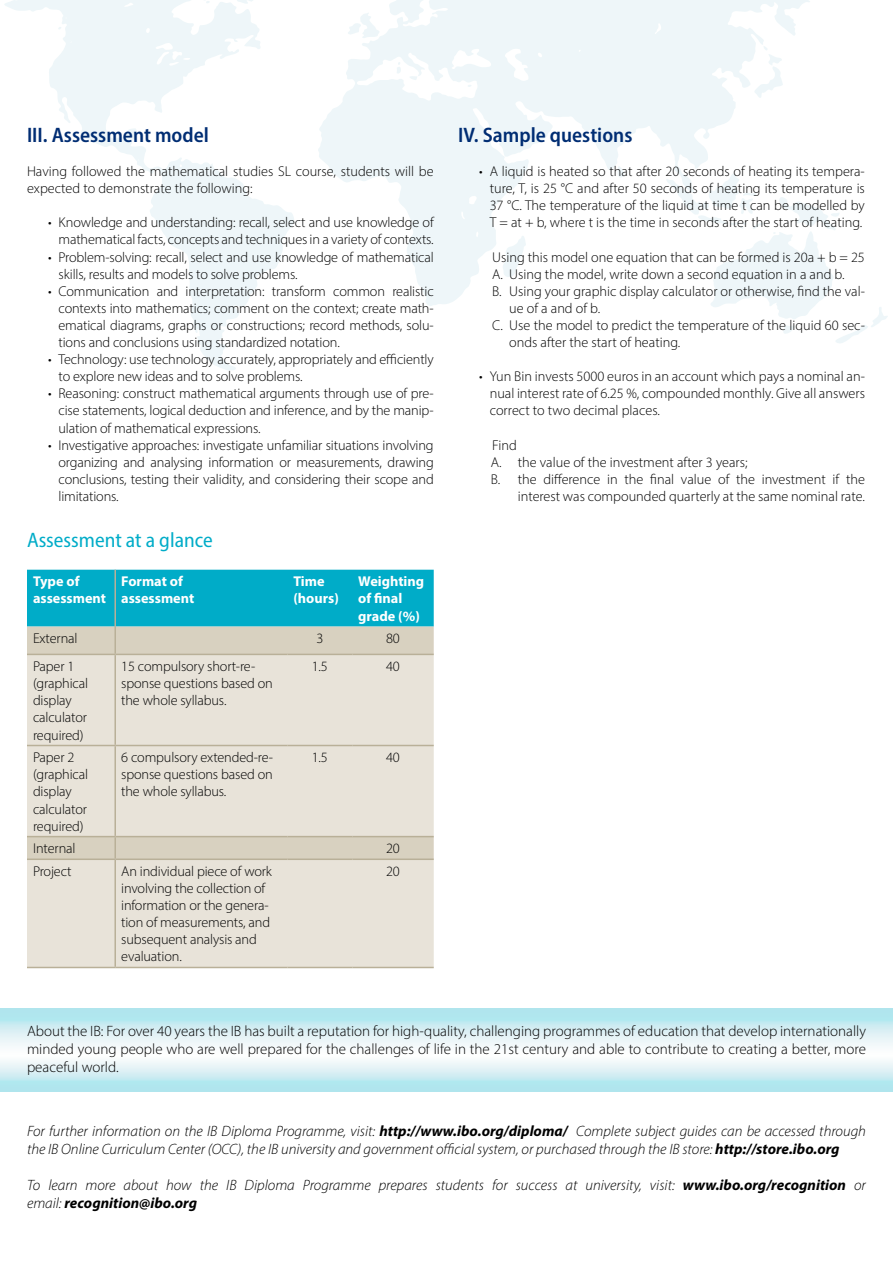
<style>
.page{position:relative;width:893px;height:1263px;background:#fff}
.page>*{position:absolute;margin:0;border:0;box-sizing:border-box;transform-origin:0 0}
.t1{font:600 semi-condensed 21px "Myriad Pro";color:#002d73}
.t2{font:semi-condensed 21px "Myriad Pro";color:#00acc8}
.t3{font:italic 300 15px/18px "Myriad Pro";color:#000}
.t4{font:300 15px/18px "Myriad Pro";color:#000;text-align:justify}
.t5{font:300 14.25px/17.1px "Myriad Pro";letter-spacing:-.01em;color:#000}
.t6{font:700 14.25px/17.1px "Myriad Pro";color:#fff}
.s1{font-weight:700}
</style>
<div class="page">
<svg style="left:318px;top:0;width:492px;height:306px;fill:#eef6f9"></svg>
<svg style="left:754px;top:46px;width:29px;height:52px"></svg>
<svg style="left:666px;top:172px;width:222px;height:171px"></svg>
<svg style="left:617px;top:166px;width:8px;height:12px"></svg>
<svg style="left:502px;top:235px;width:24px;height:42px"></svg>
<svg style="left:468px;top:84px;width:4px;height:4px"></svg>
<svg style="left:409px;top:75px;width:8px;height:5px"></svg>
<svg style="left:397px;top:61px;width:5px;height:14px"></svg>
<svg style="left:348px;top:13px;width:32px;height:26px"></svg>
<svg style="left:4px;top:0;width:290px;height:370px"></svg>
<svg style="left:206px;top:1px;width:4px;height:3px"></svg>
<svg style="left:58px;top:26px;width:3px;height:4px"></svg>
<svg style="left:0;top:1008px;width:893px;height:83px"></svg>
<div style="left:27px;top:570px;width:407px;height:57px;background:#00acc8"></div>
<div style="left:27px;top:627px;width:407px;height:27px;background:#d8d1c0"></div>
<svg style="left:27px;top:655px;width:407px;height:312px;background:#e6e1d7"></svg>
<hr style="left:114px;top:570px;width:2px;height:57px;background:#b9b098">
<hr style="left:114px;top:627px;width:2px;height:27px;background:#b9b098">
<hr style="left:114px;top:655px;width:2px;height:90px;background:#b9b098">
<hr style="left:114px;top:746px;width:2px;height:90px;background:#b9b098">
<hr style="left:114px;top:837px;width:2px;height:21px;background:#b9b098">
<hr style="left:114px;top:860px;width:2px;height:107px;background:#b9b098">
<hr style="left:27px;top:745px;width:88px;height:1px;background:#b9b098">
<hr style="left:115px;top:745px;width:172px;height:1px;background:#b9b098">
<hr style="left:287px;top:745px;width:65px;height:1px;background:#b9b098">
<hr style="left:352px;top:745px;width:82px;height:1px;background:#b9b098">
<hr style="left:27px;top:836px;width:88px;height:1px;background:#b9b098">
<hr style="left:115px;top:836px;width:172px;height:1px;background:#b9b098">
<hr style="left:287px;top:836px;width:65px;height:1px;background:#b9b098">
<hr style="left:352px;top:836px;width:82px;height:1px;background:#b9b098">
<hr style="left:27px;top:858px;width:88px;height:2px;background:#b9b098">
<hr style="left:115px;top:858px;width:172px;height:2px;background:#b9b098">
<hr style="left:287px;top:858px;width:65px;height:2px;background:#b9b098">
<hr style="left:352px;top:858px;width:82px;height:2px;background:#b9b098">
<hr style="left:27px;top:967px;width:88px;height:1px;background:#b9b098">
<hr style="left:115px;top:967px;width:172px;height:1px;background:#b9b098">
<hr style="left:287px;top:967px;width:65px;height:1px;background:#b9b098">
<hr style="left:352px;top:967px;width:82px;height:1px;background:#b9b098">
<hr style="left:27px;top:654px;width:88px;height:1px;background:#b9b098">
<hr style="left:115px;top:654px;width:172px;height:1px;background:#b9b098">
<hr style="left:287px;top:654px;width:65px;height:1px;background:#b9b098">
<hr style="left:352px;top:654px;width:82px;height:1px;background:#b9b098">
<h1 class="t1" style="left:27px;top:122px;width:183px">III. Assessment model</h1>
<p class="t5" style="left:27px;top:163px;width:408px">Having followed the mathematical studies SL course, students will be expected to demonstrate the following:</p>
<p class="t5" style="left:48px;top:214px;width:387px;text-align:right">• Knowledge and understanding: recall, select and use knowledge of mathematical facts, concepts and techniques in a variety of contexts.</p>
<p class="t5" style="left:59px;top:248px;width:377px;text-indent:-11px">• Problem-solving: recall, select and use knowledge of mathematical skills, results and models to solve problems.</p>
<p class="t5" style="left:59px;top:282px;width:377px;text-align:justify;text-indent:-11px">• Communication and interpretation: transform common realistic contexts into mathematics; comment on the context; create math&shy;ematical diagrams, graphs or constructions; record methods, solu&shy;tions and conclusions using standardized notation.</p>
<p class="t5" style="left:59px;top:351px;width:377px;text-indent:-11px">• Technology: use technology accurately, appropriately and efficiently to explore new ideas and to solve problems.</p>
<p class="t5" style="left:59px;top:385px;width:377px;text-align:justify;text-indent:-11px">• Reasoning: construct mathematical arguments through use of pre&shy;cise statements, logical deduction and inference, and by the manip&shy;ulation of mathematical expressions.</p>
<p class="t5" style="left:59px;top:436px;width:377px;text-align:justify;text-indent:-11px">• Investigative approaches: investigate unfamiliar situations involving organizing and analysing information or measurements, drawing conclusions, testing their validity, and considering their scope and limitations.</p>
<h1 class="t2" style="left:27px;top:527px;width:187px">Assessment at a glance</h1>
<p class="t6" style="left:33px;top:572px;width:75px">Type of assessment</p>
<p class="t6" style="left:121px;top:572px;width:75px">Format of assessment</p>
<p class="t6" style="left:293px;top:572px;width:47px">Time (hours)</p>
<p class="t6" style="left:358px;top:572px;width:67px">Weighting of final grade (%)</p>
<p class="t5" style="left:33px;top:630px;width:46px">External</p>
<p class="t5" style="left:316px;top:630px;width:8px">3</p>
<p class="t5" style="left:386px;top:630px;width:15px">80</p>
<p class="t5" style="left:33px;top:658px;width:57px">Paper 1 (graphical display calculator required)</p>
<p class="t5" style="left:121px;top:658px;width:153px">15 compulsory short-re&shy;sponse questions based on the whole syllabus.</p>
<p class="t5" style="left:312px;top:658px;width:18px">1.5</p>
<p class="t5" style="left:386px;top:658px;width:15px">40</p>
<p class="t5" style="left:33px;top:749px;width:57px">Paper 2 (graphical display calculator required)</p>
<p class="t5" style="left:121px;top:749px;width:153px;text-align:justify">6 compulsory extended-re&shy;sponse questions based on the whole syllabus.</p>
<p class="t5" style="left:312px;top:749px;width:18px">1.5</p>
<p class="t5" style="left:386px;top:749px;width:15px">40</p>
<p class="t5" style="left:33px;top:840px;width:44px">Internal</p>
<p class="t5" style="left:386px;top:840px;width:15px">20</p>
<p class="t5" style="left:33px;top:862px;width:40px">Project</p>
<p class="t5" style="left:121px;top:862px;width:152px">An individual piece of work involving the collection of information or the genera&shy;tion of measurements, and subsequent analysis and evaluation.</p>
<p class="t5" style="left:386px;top:862px;width:15px">20</p>
<h1 class="t1" style="left:458px;top:122px;width:176px">IV. Sample questions</h1>
<p class="t5" style="left:490px;top:163px;width:377px;text-align:justify;text-indent:-11px">• A liquid is heated so that after 20 seconds of heating its tempera&shy;ture, T, is 25 °C and after 50 seconds of heating its temperature is 37 °C. The temperature of the liquid at time t can be modelled by T = at + b, where t is the time in seconds after the start of heating.</p>
<p class="t5" style="left:492px;top:248px;width:374px">Using this model one equation that can be formed is 20a + b = 25</p>
<p class="t5" style="left:492px;top:265px;width:354px">A. Using the model, write down a second equation in a and b.</p>
<p class="t5" style="left:492px;top:282px;width:374px">B. Using your graphic display calculator or otherwise, find the val-</p>
<p class="t5" style="left:509px;top:299px;width:93px">ue of a and of b.</p>
<p class="t5" style="left:492px;top:316px;width:374px">C. Use the model to predict the temperature of the liquid 60 sec-</p>
<p class="t5" style="left:509px;top:334px;width:173px">onds after the start of heating.</p>
<p class="t5" style="left:490px;top:368px;width:377px;text-align:justify;text-indent:-11px">• Yun Bin invests 5000 euros in an account which pays a nominal an&shy;nual interest rate of 6.25 %, compounded monthly. Give all answers correct to two decimal places.</p>
<p class="t5" style="left:492px;top:436px;width:26px">Find</p>
<p class="t5" style="left:491px;top:453px;width:258px">A. the value of the investment after 3 years;</p>
<p class="t5" style="left:491px;top:470px;width:376px">B. the difference in the final value of the investment if the</p>
<p class="t5" style="left:518px;top:487px;width:349px">interest was compounded quarterly at the same nominal rate.</p>
<p class="t4" style="left:27px;top:1022px;width:840px">About the IB: For over 40 years the IB has built a reputation for high-quality, challenging programmes of education that develop internationally minded young people who are well prepared for the challenges of life in the 21st century and able to contribute to creating a better, more peaceful world.</p>
<p class="t3" style="left:27px;top:1121px;width:840px">For further information on the IB Diploma Programme, visit: <span class="s1">http://www.ibo.org/diploma/</span> Complete subject guides can be accessed through the IB Online Curriculum Center (OCC), the IB university and government official system, or purchased through the IB store: <span class="s1">http://store.ibo.org</span></p>
<p class="t3" style="left:27px;top:1175px;width:840px">To learn more about how the IB Diploma Programme prepares students for success at university, visit: <span class="s1">www.ibo.org/recognition</span> or email: <span class="s1">recognition@ibo.org</span></p>
</div>
